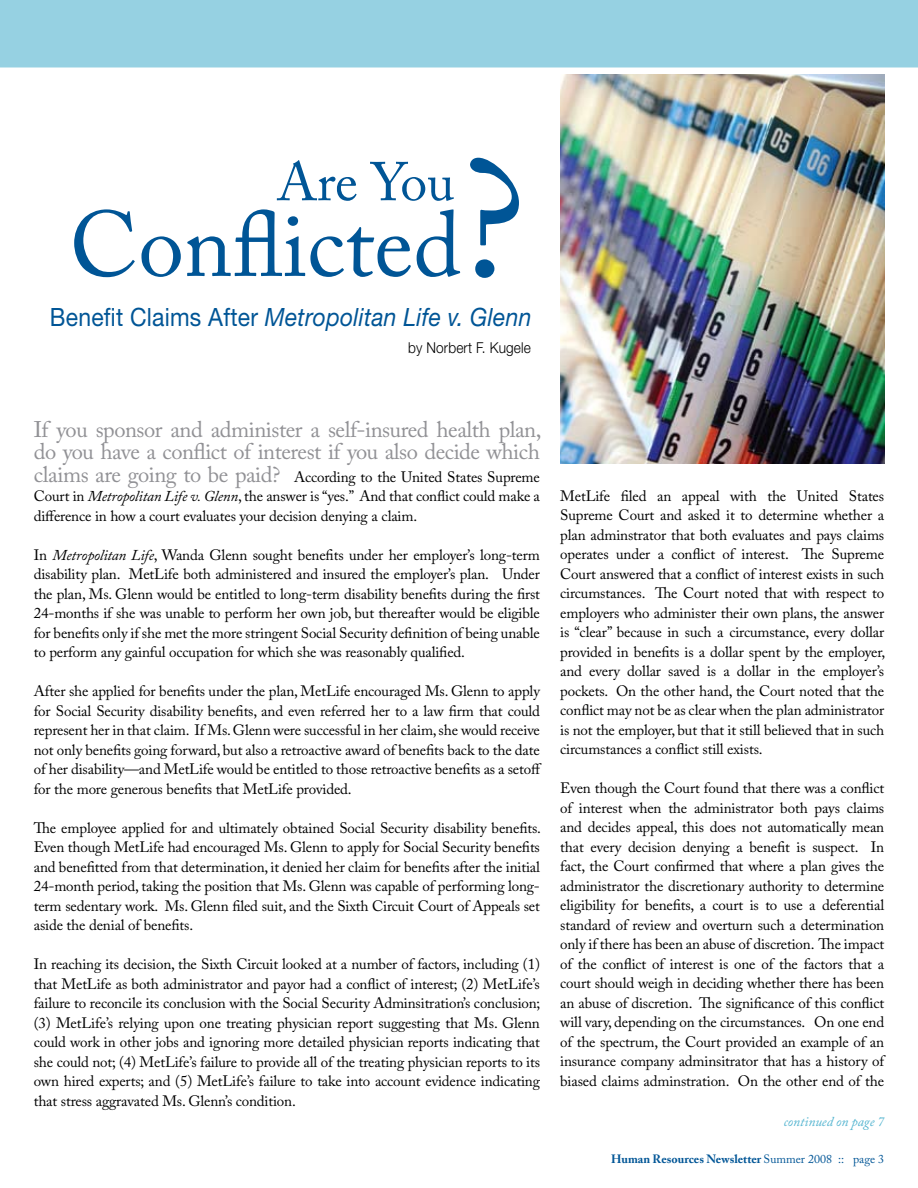
<style>
.page{position:relative;width:918px;height:1188px;background:#fff}
.page>*{position:absolute;margin:0;border:0;box-sizing:border-box;transform-origin:0 0}
.t1{font:91.8px "Adobe Caslon Pro";color:#005596}
.t2{font:54px "Adobe Caslon Pro";letter-spacing:-.005em;color:#005596}
.t3{font:italic 25.2px "Helvetica Neue";letter-spacing:.01em;color:#005596;scale:.91 1}
.t4{font:22.5px/22.5px "Adobe Caslon Pro";letter-spacing:-.02em;color:#919195}
.t5{font:15px/19.5px "Adobe Caslon Pro";letter-spacing:-.01em;color:#000;text-align:justify}
.t6{font:300 15px "Helvetica Neue";letter-spacing:.01em;color:#000;scale:.91 1}
.t7{font:italic 13.5px "Adobe Caslon Pro";color:#50b3cf}
.t8{font:700 12px "Adobe Caslon Pro";color:#005596}
.s1{font-size:172.95px}
.s2{font-style:normal}
.s3{font-size:22.5px;color:#919195}
.s4{font-style:italic}
.s5{font-weight:400}
</style>
<div class="page">
<div style="left:0;top:0;width:918px;height:68px;background:#96d1e2"></div>
<img style="left:560px;top:74px;width:324px;height:390px">
<h1 class="t1" style="left:70px;top:190px;width:457px">Conflicted<span class="s1">?</span></h1>
<h3 class="t3" style="left:50px;top:302px;width:531px"><span class="s2">Benefit Claims After</span> Metropolitan Life v. Glenn</h3>
<p class="t6" style="left:408px;top:339px;width:136px">by Norbert F. Kugele</p>
<h2 class="t2" style="left:277px;top:150px;width:179px">Are You</h2>
<h3 class="t4" style="left:34px;top:418px;width:509px">If you sponsor and administer a self-insured health plan, do you have a conflict of interest if you also decide which</h3>
<p class="t5" style="left:34px;top:467px;width:508px"><span class="s3">claims are going to be paid?</span> According to the United States Supreme Court in <span class="s4">Metropolitan Life v. Glenn</span>, the answer is “yes.” And that conflict could make a difference in how a court evaluates your decision denying a claim.</p>
<p class="t5" style="left:34px;top:545px;width:508px">In <span class="s4">Metropolitan Life</span>, Wanda Glenn sought benefits under her employer’s long-term disability plan. MetLife both administered and insured the employer’s plan. Under the plan, Ms. Glenn would be entitled to long-term disability benefits during the first 24-months if she was unable to perform her own job, but thereafter would be eligible for benefits only if she met the more stringent Social Security definition of being unable to perform any gainful occupation for which she was reasonably qualified.</p>
<p class="t5" style="left:34px;top:681px;width:509px;text-align:left">After she applied for benefits under the plan, MetLife encouraged Ms. Glenn to apply for Social Security disability benefits, and even referred her to a law firm that could represent her in that claim. If Ms. Glenn were successful in her claim, she would receive not only benefits going forward, but also a retroactive award of benefits back to the date of her disability—and MetLife would be entitled to those retroactive benefits as a setoff for the more generous benefits that MetLife provided.</p>
<p class="t5" style="left:34px;top:818px;width:509px">The employee applied for and ultimately obtained Social Security disability benefits.<br>Even though MetLife had encouraged Ms. Glenn to apply for Social Security benefits and benefitted from that determination, it denied her claim for benefits after the initial 24-month period, taking the position that Ms. Glenn was capable of performing long&shy;term sedentary work. Ms. Glenn filed suit, and the Sixth Circuit Court of Appeals set aside the denial of benefits.</p>
<p class="t5" style="left:34px;top:954px;width:508px">In reaching its decision, the Sixth Circuit looked at a number of factors, including (1) that MetLife as both administrator and payor had a conflict of interest; (2) MetLife’s failure to reconcile its conclusion with the Social Security Adminsitration’s conclusion; (3) MetLife’s relying upon one treating physician report suggesting that Ms. Glenn could work in other jobs and ignoring more detailed physician reports indicating that she could not; (4) MetLife’s failure to provide all of the treating physician reports to its own hired experts; and (5) MetLife’s failure to take into account evidence indicating that stress aggravated Ms. Glenn’s condition.</p>
<p class="t5" style="left:560px;top:486px;width:327px">MetLife filed an appeal with the United States Supreme Court and asked it to determine whether a plan adminstrator that both evaluates and pays claims operates under a conflict of interest. The Supreme Court answered that a conflict of interest exists in such circumstances. The Court noted that with respect to employers who administer their own plans, the answer is “clear” because in such a circumstance, every dollar provided in benefits is a dollar spent by the employer, and every dollar saved is a dollar in the employer’s pockets. On the other hand, the Court noted that the conflict may not be as clear when the plan administrator is not the employer, but that it still believed that in such circumstances a conflict still exists.</p>
<p class="t5" style="left:560px;top:778px;width:326px">Even though the Court found that there was a conflict of interest when the administrator both pays claims and decides appeal, this does not automatically mean that every decision denying a benefit is suspect. In fact, the Court confirmed that where a plan gives the administrator the discretionary authority to determine eligibility for benefits, a court is to use a deferential standard of review and overturn such a determination only if there has been an abuse of discretion. The impact of the conflict of interest is one of the factors that a court should weigh in deciding whether there has been an abuse of discretion. The significance of this conflict will vary, depending on the circumstances. On one end of the spectrum, the Court provided an example of an insurance company adminsitrator that has a history of biased claims adminstration. On the other end of the</p>
<p class="t7" style="left:784px;top:1113px;width:102px">continued on page 7</p>
<p class="t8" style="left:611px;top:1152px;width:275px">Human Resources Newsletter <span class="s5">Summer 2008 :: page 3</span></p>
</div>
